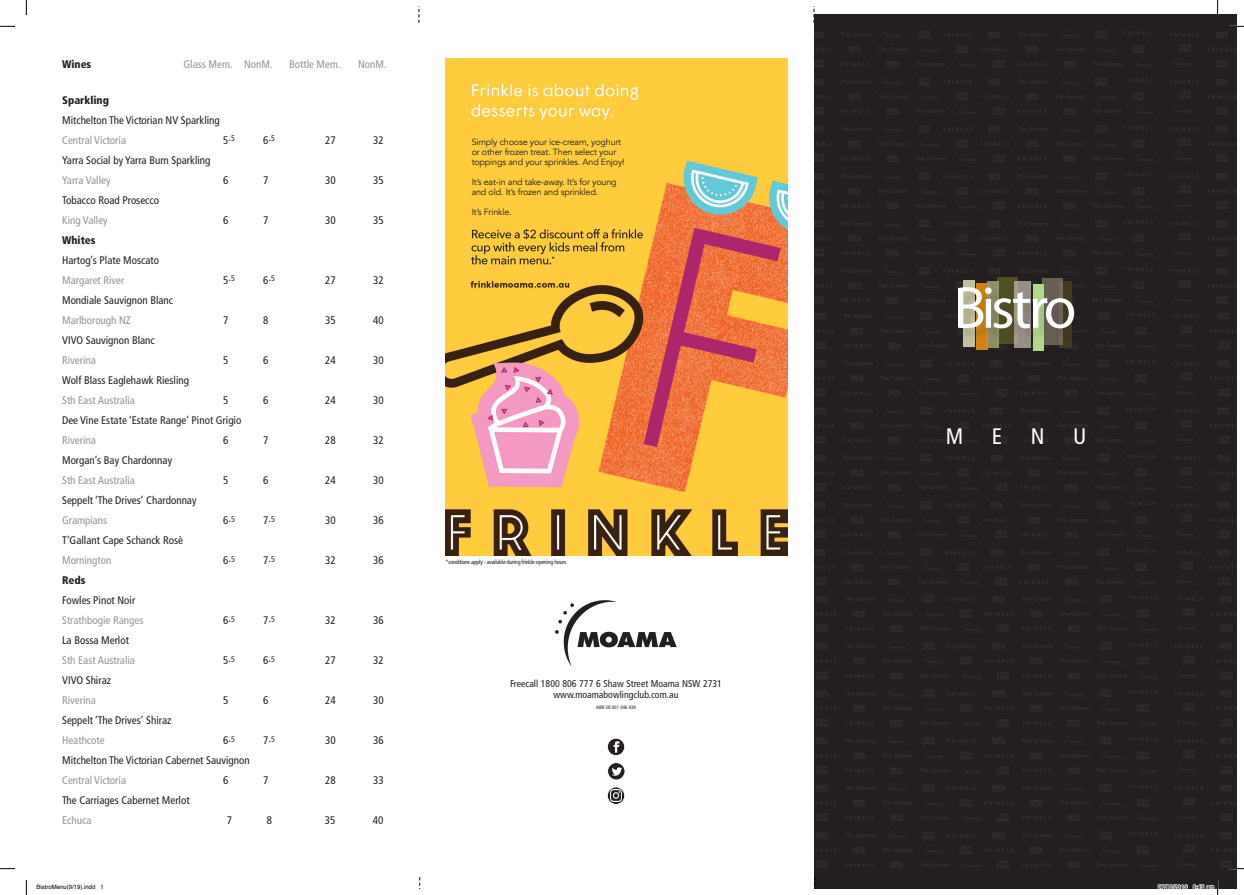
<style>
.page{position:relative;width:1244px;height:895px;background:#fff}
.page>*{position:absolute;margin:0;border:0;box-sizing:border-box;transform-origin:0 0}
.t1{font:condensed 22.4px "Frutiger";color:#fff}
.t2{font:condensed 11px "Frutiger";color:#231f20}
.t3{font:condensed 11px "Frutiger";color:#939598}
.t4{font:900 condensed 11px "Frutiger";color:#231f20}
.t5{font:condensed 9.8px/11.1px "Frutiger";color:#231f20;text-align:center}
.t6{font:9px/10px "Avenir";letter-spacing:-.02em;color:#231f20}
.t7{font:condensed 6px "Frutiger";letter-spacing:-.03em;color:#231f20}
.t8{font:6px "Helvetica";color:#000}
.t9{font:condensed 4.9px "Frutiger";color:#231f20}
.s1{font-size:8px}
</style>
<div class="page">
<svg style="left:418px;top:6px;width:1px;height:17px"></svg>
<svg style="left:813px;top:6px;width:1px;height:17px"></svg>
<img style="left:555px;top:600px;width:121px;height:66px">
<img style="left:607px;top:738px;width:17px;height:17px;border-radius:9px">
<div style="left:607px;top:737px;width:18px;height:19px;border:1px solid #fff;border-radius:50%"></div>
<img style="left:607px;top:762px;width:18px;height:18px;border-radius:9px">
<div style="left:607px;top:762px;width:18px;height:18px;border:1px solid #fff;border-radius:50%"></div>
<svg style="left:607px;top:787px;width:17px;height:17px"></svg>
<svg style="left:610px;top:790px;width:11px;height:11px"></svg>
<div style="left:607px;top:786px;width:18px;height:18px;border:1px solid #fff;border-radius:50%"></div>
<img style="left:814px;top:19px;width:422px;height:869px">
<img style="left:445px;top:59px;width:342px;height:496px">
<div style="left:1059px;top:281px;width:12px;height:67px;background:#433922"></div>
<div style="left:976px;top:283px;width:12px;height:67px;background:#d08315"></div>
<div style="left:1042px;top:278px;width:20px;height:67px;background:#676055"></div>
<div style="left:1032px;top:284px;width:11px;height:67px;background:#b3d78b"></div>
<div style="left:996px;top:277px;width:21px;height:67px;background:#514e25"></div>
<svg style="left:986px;top:281px;width:12px;height:67px"></svg>
<div style="left:962px;top:279px;width:12px;height:67px;background:#c5c09c"></div>
<svg style="left:1013px;top:281px;width:17px;height:67px"></svg>
<div style="left:959px;top:289px;width:127px;height:51px;background:#231f20;opacity:.15"></div>
<svg style="left:957px;top:287px;width:117px;height:41px"></svg>
<svg style="left:471px;top:229px;width:172px;height:35px;background:#d9af38"></svg>
<svg style="left:0;top:26px;width:15px;height:1px"></svg>
<svg style="left:1228px;top:26px;width:15px;height:1px"></svg>
<svg style="left:0;top:868px;width:15px;height:1px"></svg>
<svg style="left:1228px;top:868px;width:15px;height:1px"></svg>
<svg style="left:26px;top:0;width:1px;height:15px"></svg>
<svg style="left:26px;top:880px;width:1px;height:15px"></svg>
<svg style="left:1216px;top:0;width:2px;height:15px"></svg>
<svg style="left:1157px;top:880px;width:61px;height:15px"></svg>
<p class="t4" style="left:62px;top:57px;width:31px">Wines</p>
<p class="t3" style="left:183px;top:58px;width:91px">Glass Mem. NonM.</p>
<p class="t3" style="left:289px;top:58px;width:53px">Bottle Mem.</p>
<p class="t3" style="left:358px;top:58px;width:30px">NonM.</p>
<p class="t4" style="left:62px;top:93px;width:48px">Sparkling</p>
<p class="t2" style="left:62px;top:114px;width:159px">Mitchelton The Victorian NV Sparkling</p>
<p class="t3" style="left:62px;top:134px;width:65px">Central Victoria</p>
<p class="t2" style="left:223px;top:132px;width:13px">5.<span class="s1">5</span></p>
<p class="t2" style="left:263px;top:132px;width:13px">6.<span class="s1">5</span></p>
<p class="t2" style="left:325px;top:134px;width:12px">27</p>
<p class="t2" style="left:373px;top:134px;width:12px">32</p>
<p class="t2" style="left:62px;top:154px;width:150px">Yarra Social by Yarra Burn Sparkling</p>
<p class="t3" style="left:62px;top:174px;width:50px">Yarra Valley</p>
<p class="t2" style="left:223px;top:174px;width:7px">6</p>
<p class="t2" style="left:263px;top:174px;width:7px">7</p>
<p class="t2" style="left:325px;top:174px;width:12px">30</p>
<p class="t2" style="left:373px;top:174px;width:12px">35</p>
<p class="t2" style="left:62px;top:194px;width:98px">Tobacco Road Prosecco</p>
<p class="t3" style="left:62px;top:214px;width:47px">King Valley</p>
<p class="t2" style="left:223px;top:214px;width:7px">6</p>
<p class="t2" style="left:263px;top:214px;width:7px">7</p>
<p class="t2" style="left:325px;top:214px;width:12px">30</p>
<p class="t2" style="left:373px;top:214px;width:12px">35</p>
<p class="t4" style="left:62px;top:233px;width:35px">Whites</p>
<p class="t2" style="left:62px;top:254px;width:98px">Hartog’s Plate Moscato</p>
<p class="t3" style="left:62px;top:274px;width:64px">Margaret River</p>
<p class="t2" style="left:223px;top:272px;width:13px">5.<span class="s1">5</span></p>
<p class="t2" style="left:263px;top:272px;width:13px">6.<span class="s1">5</span></p>
<p class="t2" style="left:325px;top:274px;width:12px">27</p>
<p class="t2" style="left:373px;top:274px;width:12px">32</p>
<p class="t2" style="left:62px;top:294px;width:113px">Mondiale Sauvignon Blanc</p>
<p class="t3" style="left:62px;top:314px;width:70px">Marlborough NZ</p>
<p class="t2" style="left:223px;top:314px;width:7px">7</p>
<p class="t2" style="left:263px;top:314px;width:7px">8</p>
<p class="t2" style="left:325px;top:314px;width:12px">35</p>
<p class="t2" style="left:373px;top:314px;width:12px">40</p>
<p class="t2" style="left:62px;top:334px;width:94px">VIVO Sauvignon Blanc</p>
<p class="t3" style="left:62px;top:354px;width:35px">Riverina</p>
<p class="t2" style="left:223px;top:354px;width:7px">5</p>
<p class="t2" style="left:263px;top:354px;width:7px">6</p>
<p class="t2" style="left:325px;top:354px;width:12px">24</p>
<p class="t2" style="left:373px;top:354px;width:12px">30</p>
<p class="t2" style="left:62px;top:374px;width:128px">Wolf Blass Eaglehawk Riesling</p>
<p class="t3" style="left:62px;top:394px;width:74px">Sth East Australia</p>
<p class="t2" style="left:223px;top:394px;width:7px">5</p>
<p class="t2" style="left:263px;top:394px;width:7px">6</p>
<p class="t2" style="left:325px;top:394px;width:12px">24</p>
<p class="t2" style="left:373px;top:394px;width:12px">30</p>
<p class="t2" style="left:62px;top:414px;width:181px">Dee Vine Estate ‘Estate Range’ Pinot Grigio</p>
<p class="t3" style="left:62px;top:434px;width:35px">Riverina</p>
<p class="t2" style="left:223px;top:434px;width:7px">6</p>
<p class="t2" style="left:263px;top:434px;width:7px">7</p>
<p class="t2" style="left:325px;top:434px;width:12px">28</p>
<p class="t2" style="left:373px;top:434px;width:12px">32</p>
<p class="t2" style="left:62px;top:454px;width:111px">Morgan’s Bay Chardonnay</p>
<p class="t3" style="left:62px;top:474px;width:74px">Sth East Australia</p>
<p class="t2" style="left:223px;top:474px;width:7px">5</p>
<p class="t2" style="left:263px;top:474px;width:7px">6</p>
<p class="t2" style="left:325px;top:474px;width:12px">24</p>
<p class="t2" style="left:373px;top:474px;width:12px">30</p>
<p class="t2" style="left:62px;top:494px;width:136px">Seppelt ‘The Drives’ Chardonnay</p>
<p class="t3" style="left:62px;top:514px;width:47px">Grampians</p>
<p class="t2" style="left:223px;top:512px;width:13px">6.<span class="s1">5</span></p>
<p class="t2" style="left:263px;top:512px;width:13px">7.<span class="s1">5</span></p>
<p class="t2" style="left:325px;top:514px;width:12px">30</p>
<p class="t2" style="left:373px;top:514px;width:12px">36</p>
<p class="t2" style="left:62px;top:534px;width:122px">T’Gallant Cape Schanck Rosè</p>
<p class="t3" style="left:62px;top:554px;width:51px">Mornington</p>
<p class="t2" style="left:223px;top:552px;width:13px">6.<span class="s1">5</span></p>
<p class="t2" style="left:263px;top:552px;width:13px">7.<span class="s1">5</span></p>
<p class="t2" style="left:325px;top:554px;width:12px">32</p>
<p class="t2" style="left:373px;top:554px;width:12px">36</p>
<p class="t4" style="left:62px;top:573px;width:25px">Reds</p>
<p class="t2" style="left:62px;top:594px;width:75px">Fowles Pinot Noir</p>
<p class="t3" style="left:62px;top:614px;width:83px">Strathbogie Ranges</p>
<p class="t2" style="left:223px;top:612px;width:13px">6.<span class="s1">5</span></p>
<p class="t2" style="left:263px;top:612px;width:13px">7.<span class="s1">5</span></p>
<p class="t2" style="left:325px;top:614px;width:12px">32</p>
<p class="t2" style="left:373px;top:614px;width:12px">36</p>
<p class="t2" style="left:62px;top:634px;width:68px">La Bossa Merlot</p>
<p class="t3" style="left:62px;top:654px;width:74px">Sth East Australia</p>
<p class="t2" style="left:223px;top:652px;width:13px">5.<span class="s1">5</span></p>
<p class="t2" style="left:263px;top:652px;width:13px">6.<span class="s1">5</span></p>
<p class="t2" style="left:325px;top:654px;width:12px">27</p>
<p class="t2" style="left:373px;top:654px;width:12px">32</p>
<p class="t2" style="left:62px;top:674px;width:50px">VIVO Shiraz</p>
<p class="t3" style="left:62px;top:694px;width:35px">Riverina</p>
<p class="t2" style="left:223px;top:694px;width:7px">5</p>
<p class="t2" style="left:263px;top:694px;width:7px">6</p>
<p class="t2" style="left:325px;top:694px;width:12px">24</p>
<p class="t2" style="left:373px;top:694px;width:12px">30</p>
<p class="t2" style="left:62px;top:714px;width:111px">Seppelt ‘The Drives’ Shiraz</p>
<p class="t3" style="left:62px;top:734px;width:44px">Heathcote</p>
<p class="t2" style="left:223px;top:732px;width:13px">6.<span class="s1">5</span></p>
<p class="t2" style="left:263px;top:732px;width:13px">7.<span class="s1">5</span></p>
<p class="t2" style="left:325px;top:734px;width:12px">30</p>
<p class="t2" style="left:373px;top:734px;width:12px">36</p>
<p class="t2" style="left:62px;top:754px;width:189px">Mitchelton The Victorian Cabernet Sauvignon</p>
<p class="t3" style="left:62px;top:774px;width:65px">Central Victoria</p>
<p class="t2" style="left:223px;top:774px;width:7px">6</p>
<p class="t2" style="left:263px;top:774px;width:7px">7</p>
<p class="t2" style="left:325px;top:774px;width:12px">28</p>
<p class="t2" style="left:373px;top:774px;width:12px">33</p>
<p class="t2" style="left:62px;top:794px;width:129px">The Carriages Cabernet Merlot</p>
<p class="t3" style="left:62px;top:814px;width:31px">Echuca</p>
<p class="t2" style="left:227px;top:814px;width:7px">7</p>
<p class="t2" style="left:267px;top:814px;width:7px">8</p>
<p class="t2" style="left:325px;top:814px;width:12px">35</p>
<p class="t2" style="left:373px;top:814px;width:12px">40</p>
<p class="t6" style="left:471px;top:137px;width:155px">Simply choose your ice-cream, yoghurt or other frozen treat. Then select your toppings and your sprinkles. And Enjoy!</p>
<p class="t6" style="left:471px;top:177px;width:146px">It’s eat-in and take-away. It’s for young and old. It’s frozen and sprinkled.</p>
<p class="t6" style="left:471px;top:207px;width:42px">It’s Frinkle.</p>
<p class="t7" style="left:445px;top:559px;width:122px">*conditions apply - available during frinkle opening hours</p>
<p class="t5" style="left:510px;top:677px;width:213px">Freecall 1800 806 777 6 Shaw Street Moama NSW 2731 www.moamabowlingclub.com.au</p>
<p class="t9" style="left:596px;top:704px;width:41px">ABN 58 001 046 939</p>
<h1 class="t1" style="left:945px;top:423px;width:19px">M</h1>
<h1 class="t1" style="left:991px;top:423px;width:12px">E</h1>
<h1 class="t1" style="left:1030px;top:423px;width:15px">N</h1>
<h1 class="t1" style="left:1073px;top:423px;width:15px">U</h1>
<p class="t8" style="left:36px;top:882px;width:69px">BistroMenu(9/19).indd 1</p>
<p class="t8" style="left:1157px;top:882px;width:58px">27/08/2019 8:45 am</p>
</div>
